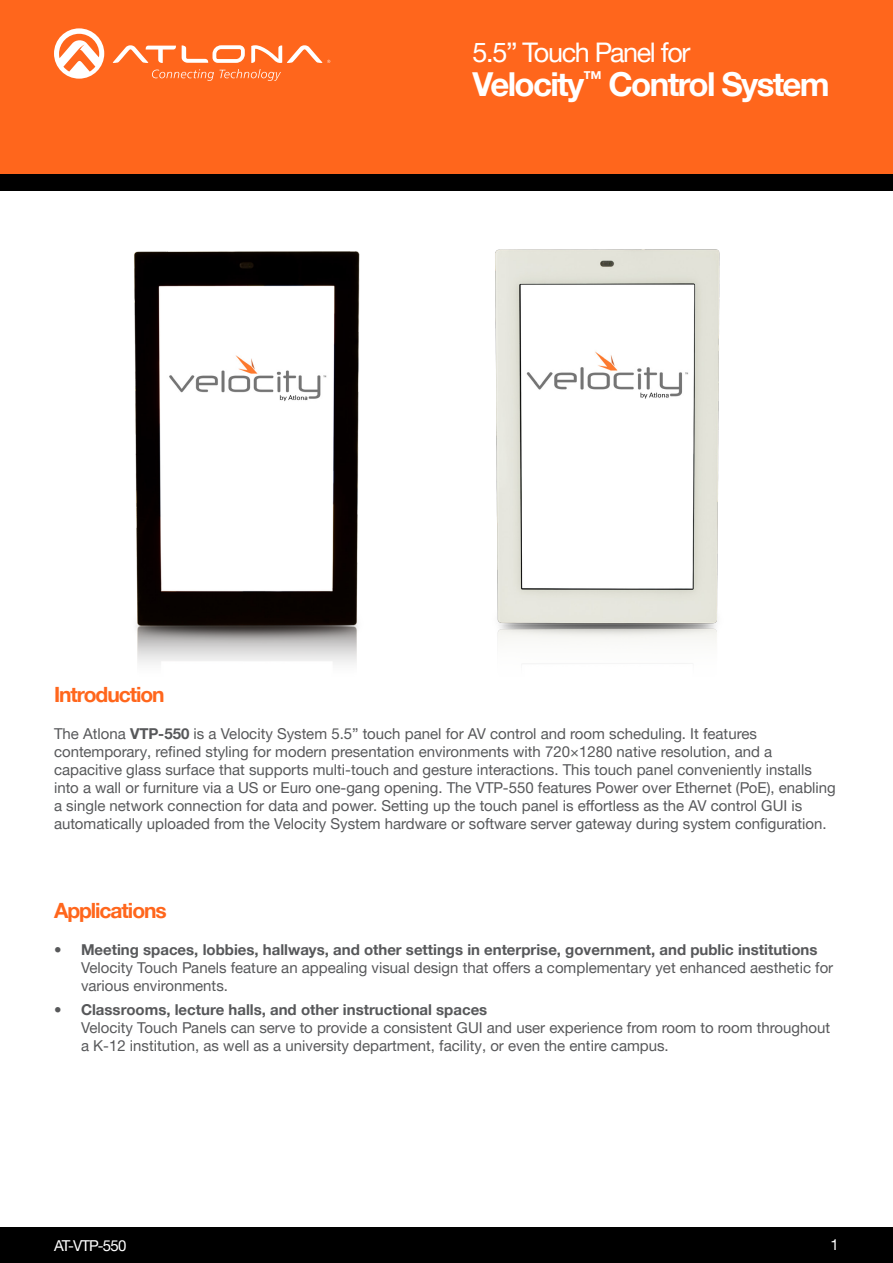
<style>
.page{position:relative;width:893px;height:1263px;background:#fff}
.page>*{position:absolute;margin:0;border:0;box-sizing:border-box;transform-origin:0 0}
.t1{font:700 33px "Helvetica Neue LTW1 G";letter-spacing:-.05em;color:#fff}
.t2{font:27px "Helvetica Neue LTW1 G";letter-spacing:-.05em;color:#fff}
.Product_Type_First_P{font:700 21px "Helvetica Neue LTW1 G";letter-spacing:-.05em;color:#ff661c}
.t3{font:15px/18px "Helvetica Neue LTW1 G";color:#57585a}
.t4{font:15px "Helvetica Neue LTW1 G";letter-spacing:-.05em;color:#fff}
.s1{font-weight:700}
</style>
<div class="page">
<div style="left:0;top:0;width:893px;height:174px;background:#ff661c"></div>
<div style="left:0;top:1227px;width:893px;height:36px;background:#000"></div>
<div style="left:0;top:174px;width:893px;height:17px;background:#000"></div>
<svg style="left:182px;top:45px;width:63px;height:18px"></svg>
<svg style="left:113px;top:45px;width:63px;height:18px"></svg>
<svg style="left:251px;top:45px;width:79px;height:18px"></svg>
<svg style="left:54px;top:28px;width:50px;height:51px"></svg>
<svg style="left:152px;top:69px;width:129px;height:12px"></svg>
<img style="left:134px;top:251px;width:226px;height:375px">
<img style="left:136px;top:626px;width:222px;height:38px">
<img style="left:495px;top:249px;width:225px;height:377px">
<img style="left:497px;top:626px;width:220px;height:38px">
<h2 class="t2" style="left:472px;top:35px;width:219px">5.5” Touch Panel for</h2>
<p class="Product_Type_First_P" style="left:54px;top:682px;width:112px">Introduction</p>
<h1 class="t1" style="left:472px;top:64px;width:359px">Velocity<sup>™</sup> Control System</h1>
<p class="t3" style="left:54px;top:724px;width:783px">The Atlona <span class="s1">VTP-550</span> is a Velocity System 5.5” touch panel for AV control and room scheduling. It features contemporary, refined styling for modern presentation environments with 720×1280 native resolution, and a capacitive glass surface that supports multi-touch and gesture interactions. This touch panel conveniently installs into a wall or furniture via a US or Euro one-gang opening. The VTP-550 features Power over Ethernet (PoE), enabling a single network connection for data and power. Setting up the touch panel is effortless as the AV control GUI is automatically uploaded from the Velocity System hardware or software server gateway during system configuration.</p>
<p class="Product_Type_First_P" style="left:54px;top:898px;width:114px">Applications</p>
<p class="t3" style="left:81px;top:940px;width:754px;text-indent:-27px"><span class="s1">• Meeting spaces, lobbies, hallways, and other settings in enterprise, government, and public institutions<br></span>Velocity Touch Panels feature an appealing visual design that offers a complementary yet enhanced aesthetic for various environments.</p>
<p class="t3" style="left:81px;top:1001px;width:751px;text-indent:-27px"><span class="s1">• Classrooms, lecture halls, and other instructional spaces<br></span>Velocity Touch Panels can serve to provide a consistent GUI and user experience from room to room throughout a K-12 institution, as well as a university department, facility, or even the entire campus.</p>
<p class="t4" style="left:54px;top:1236px;width:74px">AT-VTP-550</p>
<p class="t4" style="left:831px;top:1235px;width:10px">1</p>
</div>
